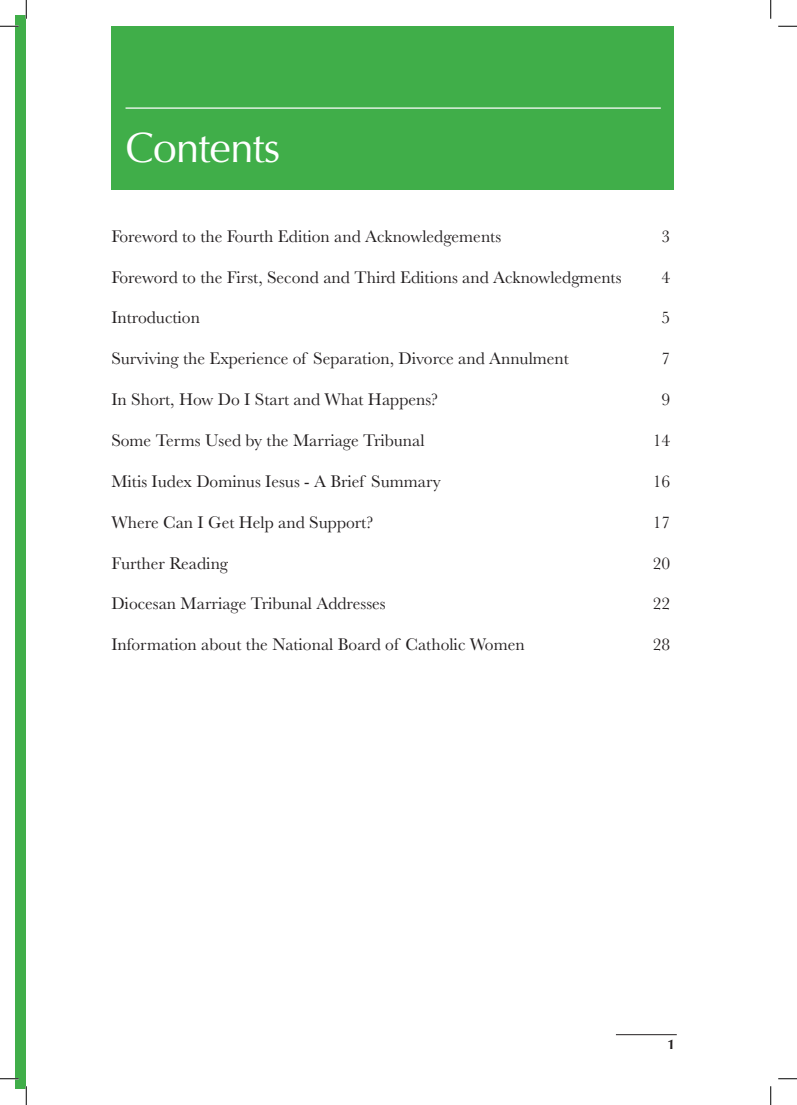
<style>
.page{position:relative;width:797px;height:1105px;background:#fff}
.page>*{position:absolute;margin:0;border:0;box-sizing:border-box;transform-origin:0 0}
.t1{font:42.5px "Optima";letter-spacing:-.02em;color:#fff}
.t2{font:17.5px "Baskerville";color:#231f20}
.t3{font:700 13.75px "Optima";color:#231f20}
</style>
<div class="page">
<hr style="left:616px;top:1034px;width:60px;height:1px;background:#231f20">
<div style="left:111px;top:26px;width:563px;height:164px;background:#40ae49"></div>
<hr style="left:125px;top:107px;width:536px;height:2px;background:#fff">
<div style="left:16px;top:16px;width:10px;height:1073px;background:#40ae49"></div>
<svg style="left:0;top:25px;width:19px;height:2px"></svg>
<svg style="left:778px;top:25px;width:19px;height:2px"></svg>
<svg style="left:0;top:1078px;width:19px;height:1px"></svg>
<svg style="left:778px;top:1078px;width:19px;height:1px"></svg>
<svg style="left:25px;top:0;width:2px;height:19px"></svg>
<svg style="left:25px;top:1086px;width:2px;height:19px"></svg>
<svg style="left:770px;top:0;width:1px;height:19px"></svg>
<svg style="left:770px;top:1086px;width:1px;height:19px"></svg>
<h1 class="t1" style="left:125px;top:123px;width:156px">Contents</h1>
<p class="t2" style="left:111px;top:225px;width:391px">Foreword to the Fourth Edition and Acknowledgements</p>
<p class="t2" style="left:661px;top:225px;width:10px">3</p>
<p class="t2" style="left:111px;top:266px;width:511px">Foreword to the First, Second and Third Editions and Acknowledgments</p>
<p class="t2" style="left:661px;top:266px;width:10px">4</p>
<p class="t2" style="left:111px;top:307px;width:90px">Introduction</p>
<p class="t2" style="left:661px;top:307px;width:10px">5</p>
<p class="t2" style="left:111px;top:347px;width:459px">Surviving the Experience of Separation, Divorce and Annulment</p>
<p class="t2" style="left:661px;top:347px;width:10px">7</p>
<p class="t2" style="left:111px;top:388px;width:328px">In Short, How Do I Start and What Happens?</p>
<p class="t2" style="left:661px;top:388px;width:10px">9</p>
<p class="t2" style="left:111px;top:429px;width:315px">Some Terms Used by the Marriage Tribunal</p>
<p class="t2" style="left:653px;top:429px;width:19px">14</p>
<p class="t2" style="left:111px;top:470px;width:331px">Mitis Iudex Dominus Iesus - A Brief Summary</p>
<p class="t2" style="left:653px;top:470px;width:19px">16</p>
<p class="t2" style="left:111px;top:511px;width:263px">Where Can I Get Help and Support?</p>
<p class="t2" style="left:653px;top:511px;width:19px">17</p>
<p class="t2" style="left:111px;top:552px;width:118px">Further Reading</p>
<p class="t2" style="left:653px;top:552px;width:19px">20</p>
<p class="t2" style="left:111px;top:592px;width:276px">Diocesan Marriage Tribunal Addresses</p>
<p class="t2" style="left:653px;top:592px;width:19px">22</p>
<p class="t2" style="left:111px;top:633px;width:415px">Information about the National Board of Catholic Women</p>
<p class="t2" style="left:653px;top:633px;width:19px">28</p>
<p class="t3" style="left:667px;top:1036px;width:9px">1</p>
</div>
